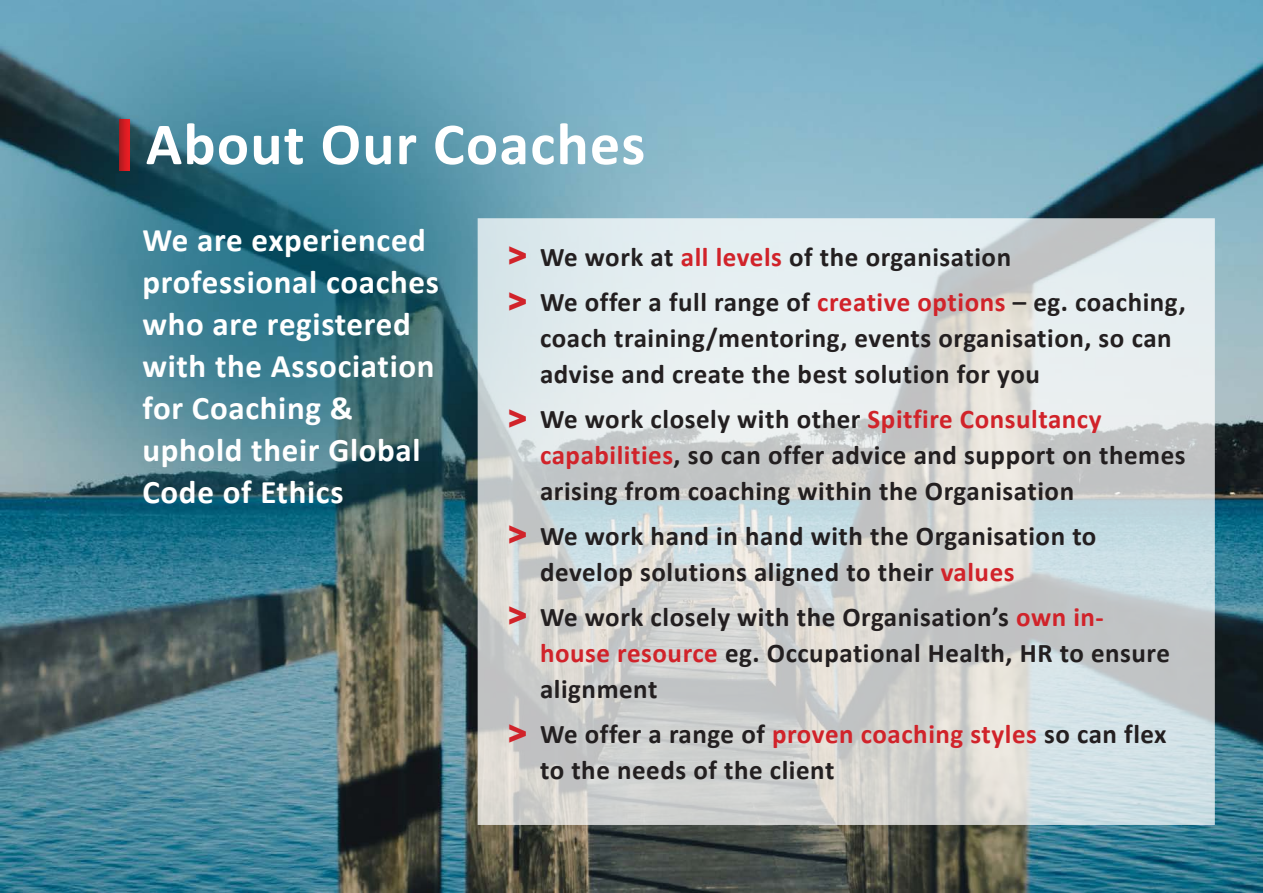
<style>
.page{position:relative;width:1263px;height:893px;background:#fff}
.page>*{position:absolute;margin:0;border:0;box-sizing:border-box;transform-origin:0 0}
.t1{font:700 60px "Calibri";letter-spacing:.02em;color:#fff}
.t2{font:700 33px/42px "Calibri";letter-spacing:.02em;color:#fff}
.t3{font:900 30px "Arial";color:#d1232a}
.t4{font:700 27px/36px "Calibri";letter-spacing:.02em;color:#231f20}
.s1{color:#d1232a}
</style>
<div class="page">
<img style="left:1px;top:1px;width:1262px;height:891px">
<svg style="left:478px;top:218px;width:737px;height:607px;background:#d5dada"></svg>
<svg style="left:119px;top:119px;width:11px;height:51px"></svg>
<p class="t1" style="left:146px;top:106px;width:501px">About Our Coaches</p>
<p class="t2" style="left:142px;top:219px;width:298px">We are experienced professional coaches who are registered with the Association for Coaching &amp; uphold their Global<br>Code of Ethics</p>
<p class="t3" style="left:508px;top:233px;width:21px">&gt;</p>
<p class="t3" style="left:508px;top:279px;width:21px">&gt;</p>
<p class="t3" style="left:508px;top:397px;width:21px">&gt;</p>
<p class="t3" style="left:508px;top:513px;width:21px">&gt;</p>
<p class="t3" style="left:508px;top:594px;width:21px">&gt;</p>
<p class="t3" style="left:508px;top:712px;width:21px">&gt;</p>
<p class="t4" style="left:540px;top:239px;width:473px">We work at <span class="s1">all levels</span> of the organisation</p>
<p class="t4" style="left:540px;top:284px;width:647px">We offer a full range of <span class="s1">creative options</span> – eg. coaching, coach training/mentoring, events organisation, so can advise and create the best solution for you</p>
<p class="t4" style="left:540px;top:401px;width:647px">We work closely with other <span class="s1">Spitfire Consultancy capabilities</span>, so can offer advice and support on themes arising from coaching within the Organisation</p>
<p class="t4" style="left:540px;top:518px;width:558px">We work hand in hand with the Organisation to develop solutions aligned to their <span class="s1">values</span></p>
<p class="t4" style="left:540px;top:599px;width:631px">We work closely with the Organisation’s <span class="s1">own in&shy;house resource</span> eg. Occupational Health, HR to ensure alignment</p>
<p class="t4" style="left:540px;top:716px;width:628px">We offer a range of <span class="s1">proven coaching styles</span> so can flex to the needs of the client</p>
</div>
